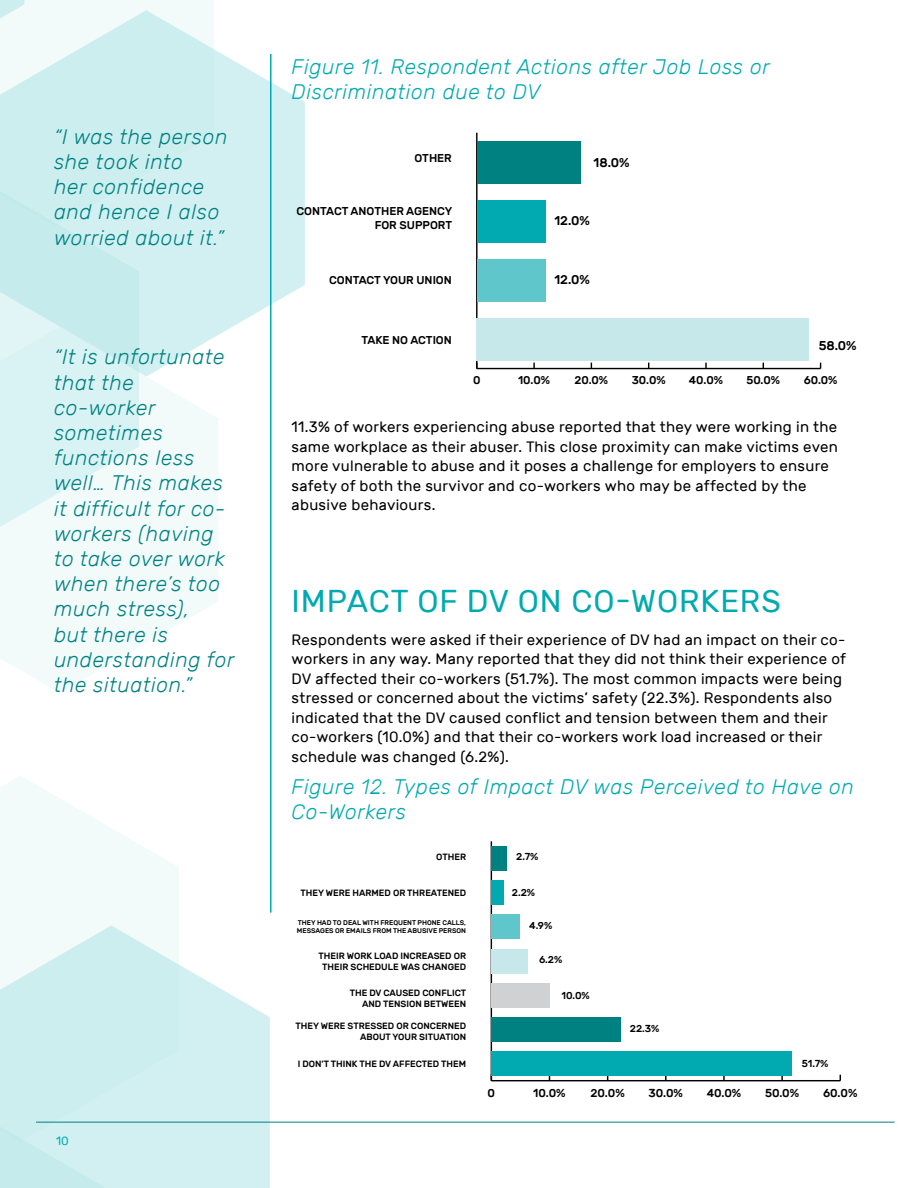
<style>
.page{position:relative;width:918px;height:1188px;background:#fff}
.page>*{position:absolute;margin:0;border:0;box-sizing:border-box;transform-origin:0 0}
.t1{font:31.5px "Rubik";letter-spacing:.03em;color:#00aab0}
.t2{font:italic 300 21px/25.2px "Rubik";letter-spacing:.03em;color:#008181}
.t3{font:italic 300 21px/25.2px "Rubik";letter-spacing:.03em;color:#00aab0}
.t4{font:15px/19.5px "Rubik";letter-spacing:.02em;color:#000}
.t5{font:500 12.75px "Rubik";color:#000}
.t6{font:12px "Rubik";color:#00aab0}
.t7{font:500 11.55px "Rubik";color:#000}
.t8{font:500 11.4px/13.6px "Rubik";color:#000;text-align:right}
.t9{font:500 10.05px "Rubik";color:#000}
.t10{font:500 9.15px/10.9px "Rubik";color:#000;text-align:right}
.t11{font:500 6.9px/8.2px "Rubik";color:#000}
</style>
<div class="page">
<div style="left:24px;top:0;width:190px;height:10px;background:#f2fafa"></div>
<svg style="left:0;top:377px;width:218px;height:315px;fill:#f2fafa"></svg>
<svg style="left:0;top:0;width:24px;height:10px"></svg>
<svg style="left:0;top:10px;width:305px;height:367px;fill:#d2f0f1"></svg>
<svg style="left:0;top:183px;width:139px;height:351px;background:#d5f0f1"></svg>
<svg style="left:0;top:776px;width:179px;height:150px;fill:#f2fafa"></svg>
<svg style="left:0;top:926px;width:270px;height:262px;fill:#d2f0f1"></svg>
<div style="left:0;top:1099px;width:104px;height:89px;background:#cceeef"></div>
<hr style="left:36px;top:1122px;width:859px;height:1px;background:#008181">
<hr style="left:270px;top:54px;width:2px;height:859px;background:#00aab0">
<hr style="left:491px;top:1080px;width:349px;height:1px;background:#000">
<hr style="left:491px;top:841px;width:1px;height:240px;background:#000">
<div style="left:491px;top:846px;width:16px;height:25px;background:#008181"></div>
<div style="left:491px;top:880px;width:13px;height:25px;background:#00aab0"></div>
<div style="left:491px;top:915px;width:29px;height:24px;background:#5fc7cc"></div>
<div style="left:491px;top:949px;width:36px;height:24px;background:#c6e8ea"></div>
<div style="left:491px;top:983px;width:59px;height:25px;background:#cfd1d2"></div>
<div style="left:491px;top:1017px;width:130px;height:25px;background:#008181"></div>
<div style="left:491px;top:1051px;width:301px;height:25px;background:#00aab0"></div>
<hr style="left:477px;top:368px;width:344px;height:1px;background:#000">
<hr style="left:476px;top:133px;width:2px;height:236px;background:#000">
<div style="left:477px;top:141px;width:103px;height:42px;background:#008181"></div>
<div style="left:477px;top:200px;width:69px;height:42px;background:#00aab0"></div>
<div style="left:477px;top:259px;width:69px;height:42px;background:#5fc7cc"></div>
<div style="left:477px;top:318px;width:332px;height:42px;background:#c6e8ea"></div>
<h2 class="t2" style="left:54px;top:124px;width:175px">“I was the person she took into<br>her confidence and hence I also worried about it.”</h2>
<h2 class="t2" style="left:54px;top:345px;width:182px">“It is unfortunate that the co-worker sometimes functions less well… This makes it difficult for co&shy;workers (having to take over work when there’s too much stress),<br>but there is understanding for the situation.”</h2>
<p class="t6" style="left:56px;top:1134px;width:14px">10</p>
<h2 class="t3" style="left:292px;top:54px;width:480px">Figure 11. Respondent Actions after Job Loss or<br>Discrimination due to DV</h2>
<p class="t8" style="left:415px;top:151px;width:39px">OTHER</p>
<p class="t5" style="left:594px;top:155px;width:38px">18.0%</p>
<p class="t8" style="left:297px;top:204px;width:157px">CONTACT ANOTHER AGENCY<br>FOR SUPPORT</p>
<p class="t5" style="left:554px;top:214px;width:37px">12.0%</p>
<p class="t8" style="left:329px;top:273px;width:124px">CONTACT YOUR UNION</p>
<p class="t8" style="left:361px;top:333px;width:92px">TAKE NO ACTION</p>
<p class="t5" style="left:554px;top:272px;width:37px">12.0%</p>
<p class="t5" style="left:819px;top:338px;width:40px">58.0%</p>
<p class="t8" style="left:473px;top:374px;width:9px">0</p>
<p class="t8" style="left:518px;top:374px;width:33px">10.0%</p>
<p class="t8" style="left:575px;top:374px;width:35px">20.0%</p>
<p class="t8" style="left:632px;top:374px;width:35px">30.0%</p>
<p class="t8" style="left:689px;top:374px;width:36px">40.0%</p>
<p class="t8" style="left:746px;top:374px;width:35px">50.0%</p>
<p class="t8" style="left:804px;top:374px;width:35px">60.0%</p>
<p class="t4" style="left:292px;top:418px;width:548px">11.3% of workers experiencing abuse reported that they were working in the same workplace as their abuser. This close proximity can make victims even more vulnerable to abuse and it poses a challenge for employers to ensure safety of both the survivor and co-workers who may be affected by the abusive behaviours.</p>
<h1 class="t1" style="left:292px;top:583px;width:491px">IMPACT OF DV ON CO-WORKERS</h1>
<p class="t4" style="left:292px;top:630px;width:556px">Respondents were asked if their experience of DV had an impact on their co&shy;workers in any way. Many reported that they did not think their experience of DV affected their co-workers (51.7%). The most common impacts were being stressed or concerned about the victims’ safety (22.3%). Respondents also indicated that the DV caused conflict and tension between them and their co-workers (10.0%) and that their co-workers work load increased or their schedule was changed (6.2%).</p>
<h2 class="t3" style="left:292px;top:774px;width:564px">Figure 12. Types of Impact DV was Perceived to Have on<br>Co-Workers</h2>
<p class="t10" style="left:436px;top:851px;width:31px">OTHER</p>
<p class="t9" style="left:516px;top:851px;width:24px">2.7%</p>
<p class="t10" style="left:300px;top:888px;width:167px">THEY WERE HARMED OR THREATENED</p>
<p class="t9" style="left:512px;top:887px;width:25px">2.2%</p>
<p class="t9" style="left:529px;top:920px;width:25px">4.9%</p>
<p class="t9" style="left:539px;top:954px;width:25px">6.2%</p>
<p class="t9" style="left:562px;top:989px;width:30px">10.0%</p>
<p class="t11" style="left:297px;top:919px;width:171px">THEY HAD TO DEAL WITH FREQUENT PHONE CALLS,<br>MESSAGES OR EMAILS FROM THE ABUSIVE PERSON</p>
<p class="t10" style="left:318px;top:951px;width:149px;text-align:center">THEIR WORK LOAD INCREASED OR<br>THEIR SCHEDULE WAS CHANGED</p>
<p class="t10" style="left:350px;top:987px;width:118px">THE DV CAUSED CONFLICT<br>AND TENSION BETWEEN</p>
<p class="t10" style="left:296px;top:1020px;width:172px">THEY WERE STRESSED OR CONCERNED<br>ABOUT YOUR SITUATION</p>
<p class="t10" style="left:298px;top:1058px;width:170px">I DON’T THINK THE DV AFFECTED THEM</p>
<p class="t9" style="left:630px;top:1023px;width:31px">22.3%</p>
<p class="t9" style="left:802px;top:1057px;width:28px">51.7%</p>
<p class="t7" style="left:488px;top:1086px;width:9px">0</p>
<p class="t7" style="left:533px;top:1086px;width:34px">10.0%</p>
<p class="t7" style="left:591px;top:1086px;width:36px">20.0%</p>
<p class="t7" style="left:649px;top:1086px;width:36px">30.0%</p>
<p class="t7" style="left:707px;top:1086px;width:36px">40.0%</p>
<p class="t7" style="left:765px;top:1086px;width:36px">50.0%</p>
<p class="t7" style="left:823px;top:1086px;width:36px">60.0%</p>
</div>
